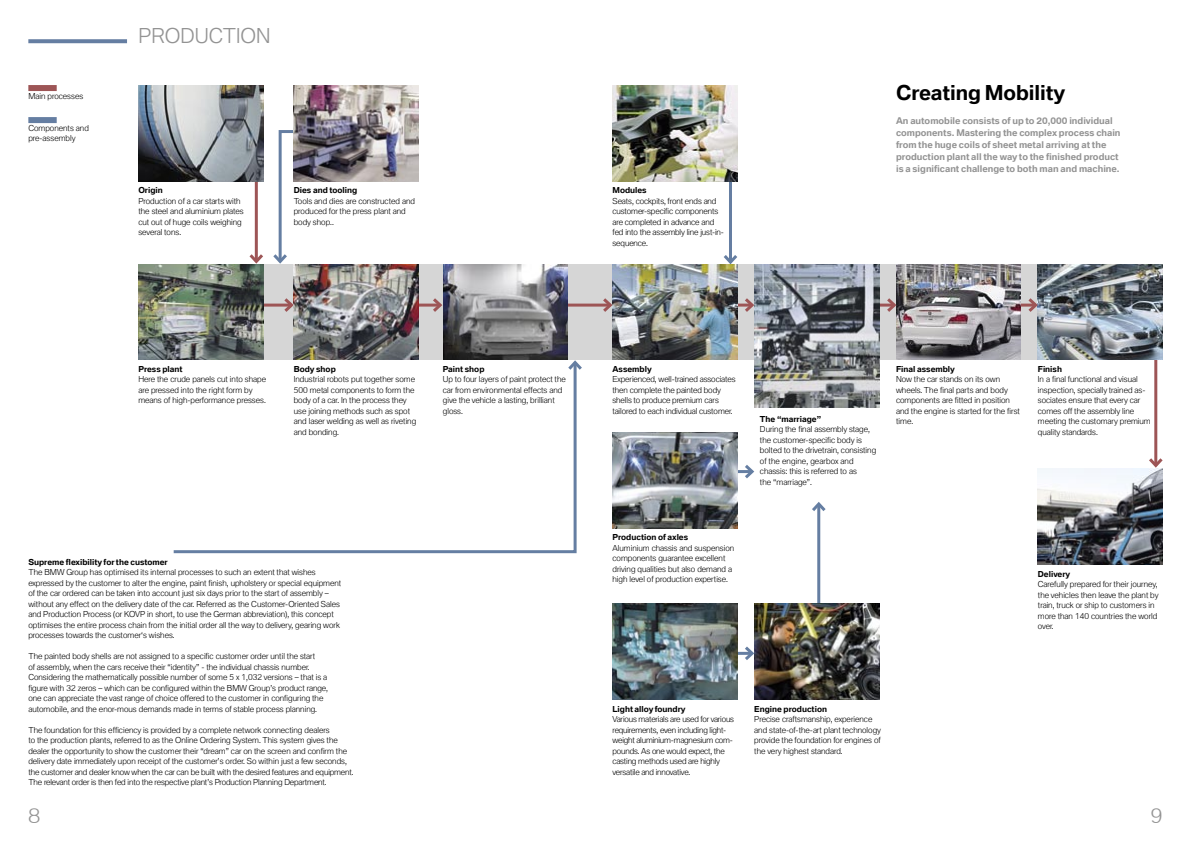
<style>
.page{position:relative;width:1191px;height:842px;background:#fff}
.page>*{position:absolute;margin:0;border:0;box-sizing:border-box;transform-origin:0 0}
.Headline{font:300 20px "BMW Type";letter-spacing:-.005em;color:#000}
.Headline-2{font:300 20px "BMW Type";color:#939393}
.Fliesstext{font:300 9px/12px "BMW Type";color:#939393}
.Tabelle{font:300 8px/10.5px "BMW Type";color:#000}
.Tabelle-2{font:300 8px/10.5px "BMW Type";letter-spacing:-.02em;color:#000}
.Fliesstext-2{font:300 8px/10.5px "BMW Type";color:#000}
.Subline_Ablauf{font:300 8px "BMW Type";color:#000}
.Tabelle-3{font:300 8px "BMW Type";color:#000}
</style>
<div class="page">
<svg style="left:28px;top:39px;width:99px;height:4px"></svg>
<svg style="left:173px;top:373px;width:404px;height:181px"></svg>
<svg style="left:568px;top:360px;width:14px;height:13px"></svg>
<div style="left:138px;top:264px;width:1024px;height:96px;background:#d6d6d6"></div>
<hr style="left:1154px;top:353px;width:3px;height:112px;background:#9d5556">
<svg style="left:1145px;top:455px;width:18px;height:15px"></svg>
<hr style="left:867px;top:304px;width:27px;height:3px;background:#9d5556">
<svg style="left:884px;top:298px;width:12px;height:14px"></svg>
<hr style="left:725px;top:304px;width:27px;height:3px;background:#9d5556">
<svg style="left:741px;top:298px;width:13px;height:14px"></svg>
<div style="left:28px;top:85px;width:29px;height:6px;background:#9d5556"></div>
<div style="left:28px;top:117px;width:29px;height:6px;background:#657ea2"></div>
<img style="left:612px;top:264px;width:125px;height:95px">
<hr style="left:560px;top:304px;width:50px;height:3px;background:#9d5556">
<svg style="left:600px;top:295px;width:14px;height:20px"></svg>
<hr style="left:817px;top:504px;width:3px;height:145px;background:#657ea2">
<svg style="left:812px;top:502px;width:14px;height:12px"></svg>
<img style="left:754px;top:603px;width:125px;height:96px">
<hr style="left:725px;top:652px;width:27px;height:3px;background:#657ea2">
<svg style="left:741px;top:643px;width:15px;height:20px"></svg>
<img style="left:612px;top:604px;width:125px;height:95px">
<img style="left:1037px;top:264px;width:125px;height:96px">
<hr style="left:1009px;top:304px;width:26px;height:3px;background:#9d5556">
<svg style="left:1025px;top:295px;width:15px;height:20px"></svg>
<img style="left:896px;top:264px;width:124px;height:96px">
<img style="left:138px;top:85px;width:125px;height:96px">
<hr style="left:729px;top:178px;width:3px;height:84px;background:#657ea2">
<svg style="left:720px;top:255px;width:18px;height:12px"></svg>
<img style="left:612px;top:85px;width:125px;height:96px">
<img style="left:754px;top:264px;width:125px;height:144px">
<img style="left:1037px;top:469px;width:125px;height:96px">
<hr style="left:258px;top:304px;width:33px;height:3px;background:#9d5556">
<svg style="left:281px;top:295px;width:13px;height:17px"></svg>
<hr style="left:407px;top:304px;width:33px;height:3px;background:#9d5556">
<svg style="left:430px;top:298px;width:13px;height:14px"></svg>
<img style="left:443px;top:264px;width:124px;height:96px">
<img style="left:294px;top:264px;width:124px;height:96px">
<img style="left:138px;top:264px;width:125px;height:96px">
<hr style="left:725px;top:470px;width:27px;height:3px;background:#657ea2">
<svg style="left:741px;top:465px;width:14px;height:14px"></svg>
<img style="left:612px;top:432px;width:125px;height:96px">
<svg style="left:246px;top:129px;width:68px;height:137px"></svg>
<img style="left:294px;top:85px;width:124px;height:96px">
<p class="Tabelle" style="left:28px;top:90px;width:56px">Main processes</p>
<p class="Tabelle" style="left:28px;top:122px;width:62px">Components and</p>
<p class="Tabelle" style="left:28px;top:132px;width:49px">pre-assembly</p>
<p class="Headline-2" style="left:139px;top:23px;width:133px">PRODUCTION</p>
<p class="Tabelle-3" style="left:138px;top:185px;width:26px">Origin</p>
<p class="Tabelle" style="left:138px;top:195px;width:104px">Production of a car starts with</p>
<p class="Tabelle" style="left:138px;top:206px;width:107px">the steel and aluminium plates</p>
<p class="Tabelle" style="left:138px;top:216px;width:105px">cut out of huge coils weighing several tons.</p>
<p class="Subline_Ablauf" style="left:294px;top:185px;width:65px">Dies and tooling</p>
<p class="Tabelle" style="left:294px;top:195px;width:123px">Tools and dies are constructed and produced for the press plant and body shop..</p>
<p class="Subline_Ablauf" style="left:612px;top:185px;width:36px">Modules</p>
<p class="Tabelle" style="left:612px;top:195px;width:107px">Seats, cockpits, front ends and customer-specific components</p>
<p class="Tabelle" style="left:612px;top:216px;width:103px">are completed in advance and</p>
<p class="Tabelle" style="left:612px;top:227px;width:113px">fed into the assembly line just-in&shy;sequence.</p>
<p class="Headline" style="left:896px;top:80px;width:171px">Creating Mobility</p>
<p class="Fliesstext" style="left:896px;top:115px;width:226px">An automobile consists of up to 20,000 individual components. Mastering the complex process chain from the huge coils of sheet metal arriving at the</p>
<p class="Fliesstext" style="left:896px;top:151px;width:224px">production plant all the way to the finished product</p>
<p class="Fliesstext" style="left:896px;top:163px;width:225px">is a significant challenge to both man and machine.</p>
<p class="Subline_Ablauf" style="left:138px;top:363px;width:46px">Press plant</p>
<p class="Tabelle" style="left:138px;top:374px;width:129px">Here the crude panels cut into shape are pressed into the right form by means of high-performance presses.</p>
<p class="Subline_Ablauf" style="left:294px;top:363px;width:44px">Body shop</p>
<p class="Tabelle" style="left:294px;top:374px;width:124px">Industrial robots put together some<br>500 metal components to form the body of a car. In the process they use joining methods such as spot and laser welding as well as riveting and bonding.</p>
<p class="Subline_Ablauf" style="left:443px;top:363px;width:43px">Paint shop</p>
<p class="Tabelle" style="left:443px;top:374px;width:125px">Up to four layers of paint protect the car from environmental effects and give the vehicle a lasting, brilliant gloss.</p>
<p class="Tabelle-3" style="left:28px;top:556px;width:141px">Supreme flexibility for the customer</p>
<p class="Tabelle" style="left:28px;top:567px;width:289px">The BMW Group has optimised its internal processes to such an extent that wishes</p>
<p class="Tabelle" style="left:28px;top:577px;width:314px">expressed by the customer to alter the engine, paint finish, upholstery or special equipment</p>
<p class="Tabelle" style="left:28px;top:588px;width:302px">of the car ordered can be taken into account just six days prior to the start of assembly –</p>
<p class="Tabelle" style="left:28px;top:598px;width:313px">without any effect on the delivery date of the car. Referred as the Customer-Oriented Sales</p>
<p class="Tabelle" style="left:28px;top:609px;width:313px">and Production Process (or KOVP in short, to use the German abbreviation), this concept optimises the entire process chain from the initial order all the way to delivery, gearing work processes towards the customer‘s wishes.</p>
<p class="Tabelle" style="left:28px;top:651px;width:288px">The painted body shells are not assigned to a specific customer order until the start</p>
<p class="Tabelle" style="left:28px;top:661px;width:283px">of assembly, when the cars receive their “identity” - the individual chassis number.</p>
<p class="Tabelle" style="left:28px;top:672px;width:300px">Considering the mathematically possible number of some 5 x 1,032 versions – that is a</p>
<p class="Tabelle" style="left:28px;top:682px;width:301px">figure with 32 zeros – which can be configured within the BMW Group’s product range,</p>
<p class="Tabelle" style="left:28px;top:693px;width:296px">one can appreciate the vast range of choice offered to the customer in configuring the automobile, and the enor-mous demands made in terms of stable process planning.</p>
<p class="Tabelle" style="left:28px;top:724px;width:303px">The foundation for this efficiency is provided by a complete network connecting dealers</p>
<p class="Tabelle" style="left:28px;top:735px;width:327px">to the production plants, referred to as the Online Ordering System. This system gives the dealer the opportunity to show the customer their “dream” car on the screen and confirm the delivery date immediately upon receipt of the customer’s order. So within just a few seconds, the customer and dealer know when the car can be built with the desired features and equipment.<br>The relevant order is then fed into the respective plant’s Production Planning Department.</p>
<p class="Subline_Ablauf" style="left:612px;top:363px;width:41px">Assembly</p>
<p class="Tabelle" style="left:612px;top:374px;width:125px">Experienced, well-trained associates then complete the painted body shells to produce premium cars tailored to each individual customer.</p>
<p class="Subline_Ablauf" style="left:612px;top:532px;width:77px">Production of axles</p>
<p class="Tabelle" style="left:612px;top:542px;width:123px">Aluminium chassis and suspension components guarantee excellent driving qualities but also demand a high level of production expertise.</p>
<p class="Subline_Ablauf" style="left:760px;top:414px;width:63px">The “marriage”</p>
<p class="Fliesstext-2" style="left:760px;top:424px;width:118px">During the final assembly stage, the customer-specific body is bolted to the drivetrain, consisting of the engine, gearbox and</p>
<p class="Fliesstext-2" style="left:760px;top:466px;width:98px">chassis: this is referred to as the “marriage”.</p>
<p class="Subline_Ablauf" style="left:896px;top:363px;width:60px">Final assembly</p>
<p class="Tabelle" style="left:896px;top:374px;width:125px">Now the car stands on its own wheels. The final parts and body components are fitted in position and the engine is started for the first time.</p>
<p class="Subline_Ablauf" style="left:1037px;top:363px;width:26px">Finish</p>
<p class="Tabelle" style="left:1037px;top:374px;width:114px">In a final functional and visual inspection, specially trained as&shy;sociates ensure that every car comes off the assembly line meeting the customary premium quality standards.</p>
<p class="Subline_Ablauf" style="left:1037px;top:569px;width:34px">Delivery</p>
<p class="Tabelle" style="left:1037px;top:579px;width:122px">Carefully prepared for their journey, the vehicles then leave the plant by train, truck or ship to customers in more than 140 countries the world over.</p>
<p class="Subline_Ablauf" style="left:612px;top:703px;width:75px">Light alloy foundry</p>
<p class="Tabelle-2" style="left:612px;top:713px;width:123px">Various materials are used for various requirements, even including light&shy;weight aluminium-magnesium com&shy;pounds. As one would expect, the casting methods used are highly versatile and innovative.</p>
<p class="Subline_Ablauf" style="left:754px;top:703px;width:74px">Engine production</p>
<p class="Tabelle" style="left:754px;top:713px;width:128px">Precise craftsmanship, experience and state-of-the-art plant technology provide the foundation for engines of the very highest standard.</p>
<p class="Headline-2" style="left:28px;top:802px;width:13px">8</p>
<p class="Headline-2" style="left:1151px;top:802px;width:13px">9</p>
</div>
